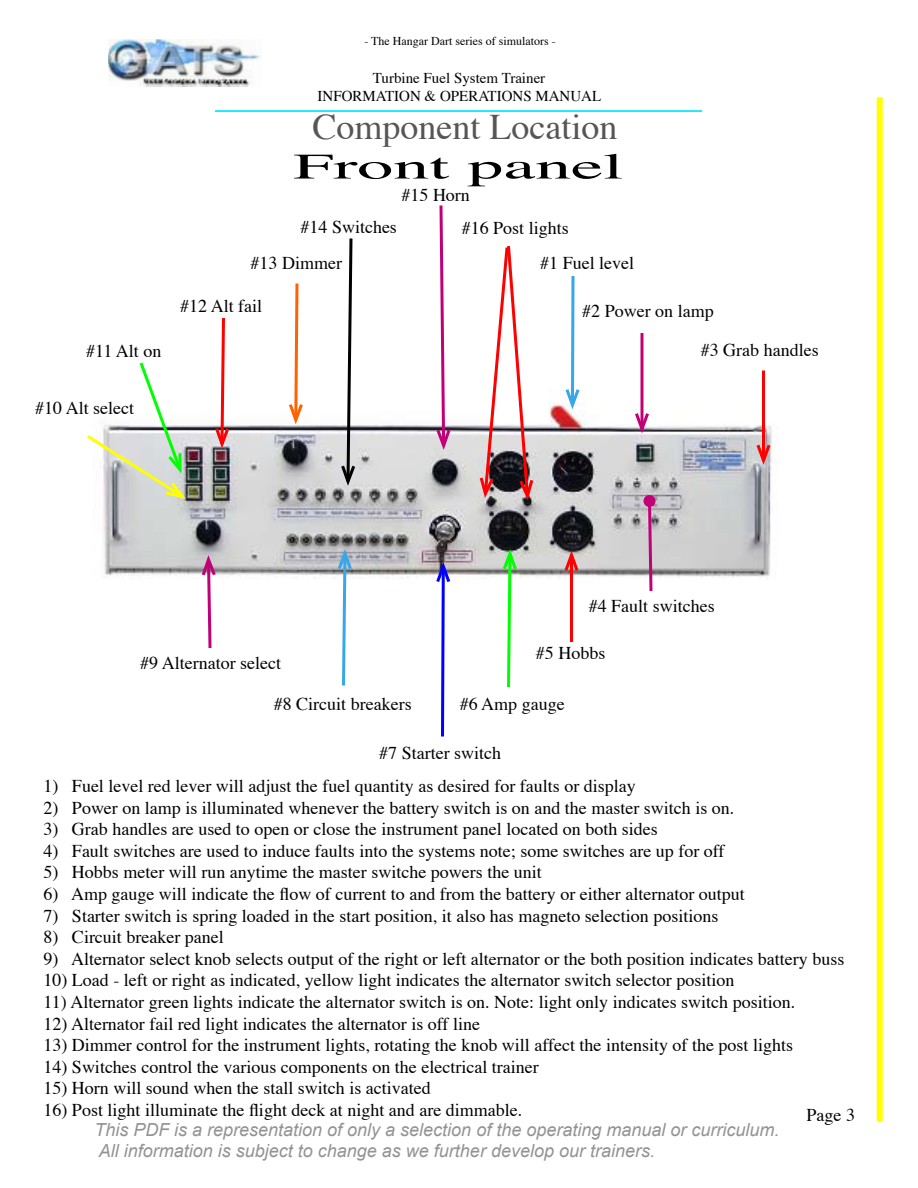
<style>
.page{position:relative;width:918px;height:1188px;background:#fff}
.page>*{position:absolute;margin:0;border:0;box-sizing:border-box;transform-origin:0 0}
.t1{font:36px "Times";color:#565656}
.t2{font:36px "Times";color:#000;scale:2 1}
.Body_text{font:18px "Times";color:#000}
.t3{font:italic 18px "Arial";color:#939393}
.t4{font:15px/18px "Times";color:#000;text-align:center}
.t5{font:12px "Times";color:#000}
</style>
<div class="page">
<img style="left:103px;top:402px;width:671px;height:176px">
<hr style="left:570px;top:555px;width:3px;height:87px;background:#f00">
<svg style="left:562px;top:546px;width:19px;height:28px"></svg>
<svg style="left:434px;top:558px;width:19px;height:179px"></svg>
<svg style="left:335px;top:545px;width:19px;height:141px"></svg>
<svg style="left:287px;top:283px;width:18px;height:146px"></svg>
<svg style="left:500px;top:545px;width:19px;height:142px"></svg>
<svg style="left:339px;top:238px;width:19px;height:252px"></svg>
<hr style="left:762px;top:371px;width:3px;height:90px;background:#f00">
<svg style="left:754px;top:441px;width:19px;height:28px"></svg>
<svg style="left:646px;top:506px;width:8px;height:85px"></svg>
<div style="left:644px;top:495px;width:12px;height:12px;background:#c10077;border-radius:50%"></div>
<svg style="left:563px;top:276px;width:19px;height:138px"></svg>
<svg style="left:640px;top:333px;width:4px;height:77px"></svg>
<svg style="left:633px;top:410px;width:18px;height:28px"></svg>
<svg style="left:199px;top:551px;width:19px;height:97px"></svg>
<svg style="left:87px;top:362px;width:103px;height:139px"></svg>
<svg style="left:213px;top:318px;width:19px;height:135px"></svg>
<svg style="left:434px;top:205px;width:19px;height:249px"></svg>
<svg style="left:478px;top:246px;width:58px;height:259px"></svg>
<div style="left:877px;top:97px;width:6px;height:1025px;background:#ff0"></div>
<hr style="left:215px;top:110px;width:487px;height:2px;background:#00ecff">
<img style="left:108px;top:39px;width:152px;height:48px">
<p class="t5" style="left:364px;top:33px;width:193px">- The Hangar Dart series of simulators -</p>
<p class="t4" style="left:318px;top:70px;width:285px">Turbine Fuel System Trainer<br>INFORMATION &amp; OPERATIONS MANUAL</p>
<h1 class="t1" style="left:313px;top:104px;width:306px">Component Location</h1>
<p class="t2" style="left:293px;top:144px;width:166px">Front panel</p>
<p class="Body_text" style="left:402px;top:184px;width:70px">#15 Horn</p>
<p class="Body_text" style="left:462px;top:217px;width:109px">#16 Post lights</p>
<p class="Body_text" style="left:301px;top:215px;width:98px">#14 Switches</p>
<p class="Body_text" style="left:251px;top:251px;width:93px">#13 Dimmer</p>
<p class="Body_text" style="left:86px;top:340px;width:77px">#11 Alt on</p>
<p class="Body_text" style="left:35px;top:397px;width:101px">#10 Alt select</p>
<p class="Body_text" style="left:180px;top:295px;width:84px">#12 Alt fail</p>
<p class="Body_text" style="left:140px;top:652px;width:142px">#9 Alternator select</p>
<p class="Body_text" style="left:540px;top:251px;width:95px">#1 Fuel level</p>
<p class="Body_text" style="left:582px;top:299px;width:133px">#2 Power on lamp</p>
<p class="Body_text" style="left:701px;top:338px;width:119px">#3 Grab handles</p>
<p class="Body_text" style="left:589px;top:595px;width:128px">#4 Fault switches</p>
<p class="Body_text" style="left:536px;top:641px;width:71px">#5 Hobbs</p>
<p class="Body_text" style="left:460px;top:692px;width:106px">#6 Amp gauge</p>
<p class="Body_text" style="left:379px;top:742px;width:123px">#7 Starter switch</p>
<p class="Body_text" style="left:274px;top:692px;width:139px">#8 Circuit breakers</p>
<p class="Body_text" style="left:44px;top:775px;width:594px">1) Fuel level red lever will adjust the fuel quantity as desired for faults or display</p>
<p class="Body_text" style="left:44px;top:796px;width:692px">2) Power on lamp is illuminated whenever the battery switch is on and the master switch is on.</p>
<p class="Body_text" style="left:44px;top:818px;width:616px">3) Grab handles are used to open or close the instrument panel located on both sides</p>
<p class="Body_text" style="left:44px;top:839px;width:683px">4) Fault switches are used to induce faults into the systems note; some switches are up for off</p>
<p class="Body_text" style="left:44px;top:861px;width:500px">5) Hobbs meter will run anytime the master switche powers the unit</p>
<p class="Body_text" style="left:44px;top:883px;width:703px">6) Amp gauge will indicate the flow of current to and from the battery or either alternator output</p>
<p class="Body_text" style="left:44px;top:904px;width:676px">7) Starter switch is spring loaded in the start position, it also has magneto selection positions</p>
<p class="Body_text" style="left:44px;top:926px;width:182px">8) Circuit breaker panel</p>
<p class="Body_text" style="left:44px;top:947px;width:802px">9) Alternator select knob selects output of the right or left alternator or the both position indicates battery buss</p>
<p class="Body_text" style="left:44px;top:969px;width:692px">10) Load - left or right as indicated, yellow light indicates the alternator switch selector position</p>
<p class="Body_text" style="left:44px;top:991px;width:753px">11) Alternator green lights indicate the alternator switch is on. Note: light only indicates switch position.</p>
<p class="Body_text" style="left:44px;top:1012px;width:438px">12) Alternator fail red light indicates the alternator is off line</p>
<p class="Body_text" style="left:44px;top:1034px;width:751px">13) Dimmer control for the instrument lights, rotating the knob will affect the intensity of the post lights</p>
<p class="Body_text" style="left:44px;top:1055px;width:497px">14) Switches control the various components on the electrical trainer</p>
<p class="Body_text" style="left:44px;top:1077px;width:389px">15) Horn will sound when the stall switch is activated</p>
<p class="Body_text" style="left:44px;top:1099px;width:480px">16) Post light illuminate the flight deck at night and are dimmable.</p>
<p class="Body_text" style="left:807px;top:1103px;width:50px">Page 3</p>
<p class="t3" style="left:94px;top:1119px;width:686px">This PDF is a representation of only a selection of the operating manual or curriculum.</p>
<p class="t3" style="left:99px;top:1141px;width:558px">All information is subject to change as we further develop our trainers.</p>
</div>
